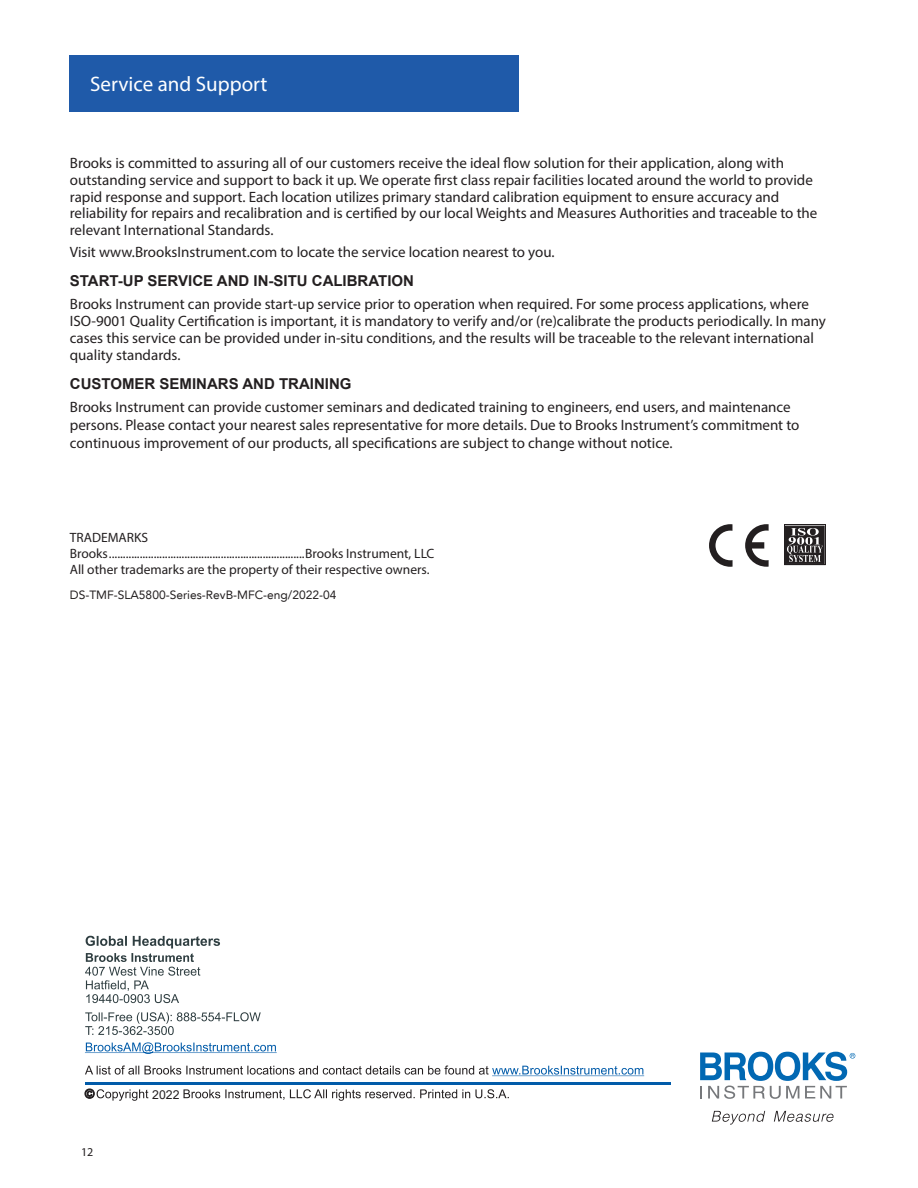
<style>
.page{position:relative;width:918px;height:1188px;background:#fff}
.page>*{position:absolute;margin:0;border:0;box-sizing:border-box;transform-origin:0 0}
.t1{font:21px "Myriad Pro";color:#fff}
.t2{font:15px/16.6px "Myriad Pro";color:#231f20}
.t3{font:700 15px "Arial";color:#231f20}
.t4{font:13.5px "Myriad Pro";color:#231f20}
.t5{font:12.3px "Arial";color:#231f20}
.t6{font:12px "Avenir LT";color:#231f20}
.t7{font:12px "Myriad Pro";color:#231f20}
</style>
<div class="page">
<div style="left:69px;top:56px;width:449px;height:56px;background:#1f5aa9"></div>
<div style="left:784px;top:525px;width:42px;height:40px;background:#231f20"></div>
<div style="left:785px;top:525px;width:40px;height:40px;border:1px solid #231f20"></div>
<div style="left:785px;top:526px;width:40px;height:38px;background:#636061"></div>
<div style="left:785px;top:526px;width:39px;height:38px;background:#2a2627"></div>
<svg style="left:786px;top:527px;width:38px;height:36px"></svg>
<svg style="left:709px;top:524px;width:24px;height:43px"></svg>
<svg style="left:745px;top:524px;width:24px;height:43px"></svg>
<hr style="left:85px;top:1082px;width:586px;height:3px;background:#015ba9">
<svg style="left:84px;top:1088px;width:425px;height:13px"></svg>
<svg style="left:85px;top:936px;width:135px;height:67px"></svg>
<svg style="left:85px;top:1012px;width:176px;height:23px"></svg>
<svg style="left:85px;top:1042px;width:192px;height:12px"></svg>
<svg style="left:85px;top:1066px;width:559px;height:10px"></svg>
<svg style="left:700px;top:1052px;width:155px;height:47px"></svg>
<svg style="left:712px;top:1111px;width:53px;height:14px"></svg>
<svg style="left:774px;top:1111px;width:60px;height:11px"></svg>
<p class="t1" style="left:90px;top:71px;width:179px">Service and Support</p>
<p class="t2" style="left:70px;top:155px;width:749px">Brooks is committed to assuring all of our customers receive the ideal flow solution for their application, along with outstanding service and support to back it up. We operate first class repair facilities located around the world to provide rapid response and support. Each location utilizes primary standard calibration equipment to ensure accuracy and reliability for repairs and recalibration and is certified by our local Weights and Measures Authorities and traceable to the relevant International Standards.</p>
<p class="t2" style="left:70px;top:244px;width:486px">Visit www.BrooksInstrument.com to locate the service location nearest to you.</p>
<p class="t3" style="left:70px;top:270px;width:346px">START-UP SERVICE AND IN-SITU CALIBRATION</p>
<p class="t2" style="left:70px;top:295px;width:758px;line-height:17.2px">Brooks Instrument can provide start-up service prior to operation when required. For some process applications, where ISO-9001 Quality Certification is important, it is mandatory to verify and/or (re)calibrate the products periodically. In many cases this service can be provided under in-situ conditions, and the results will be traceable to the relevant international quality standards.</p>
<p class="t3" style="left:70px;top:373px;width:283px">CUSTOMER SEMINARS AND TRAINING</p>
<p class="t2" style="left:70px;top:398px;width:731px;line-height:18px">Brooks Instrument can provide customer seminars and dedicated training to engineers, end users, and maintenance persons. Please contact your nearest sales representative for more details. Due to Brooks Instrument’s commitment to continuous improvement of our products, all specifications are subject to change without notice.</p>
<p class="t4" style="left:70px;top:529px;width:80px">TRADEMARKS</p>
<p class="t4" style="left:70px;top:545px;width:366px">Brooks......................................................................Brooks Instrument, LLC</p>
<p class="t4" style="left:70px;top:561px;width:361px">All other trademarks are the property of their respective owners.</p>
<p class="t6" style="left:70px;top:588px;width:268px">DS-TMF-SLA5800-Series-RevB-MFC-eng/2022-04</p>
<p class="t7" style="left:81px;top:1145px;width:14px">12</p>
<p class="t5" style="left:152px;top:1086px;width:29px">2022</p>
</div>
